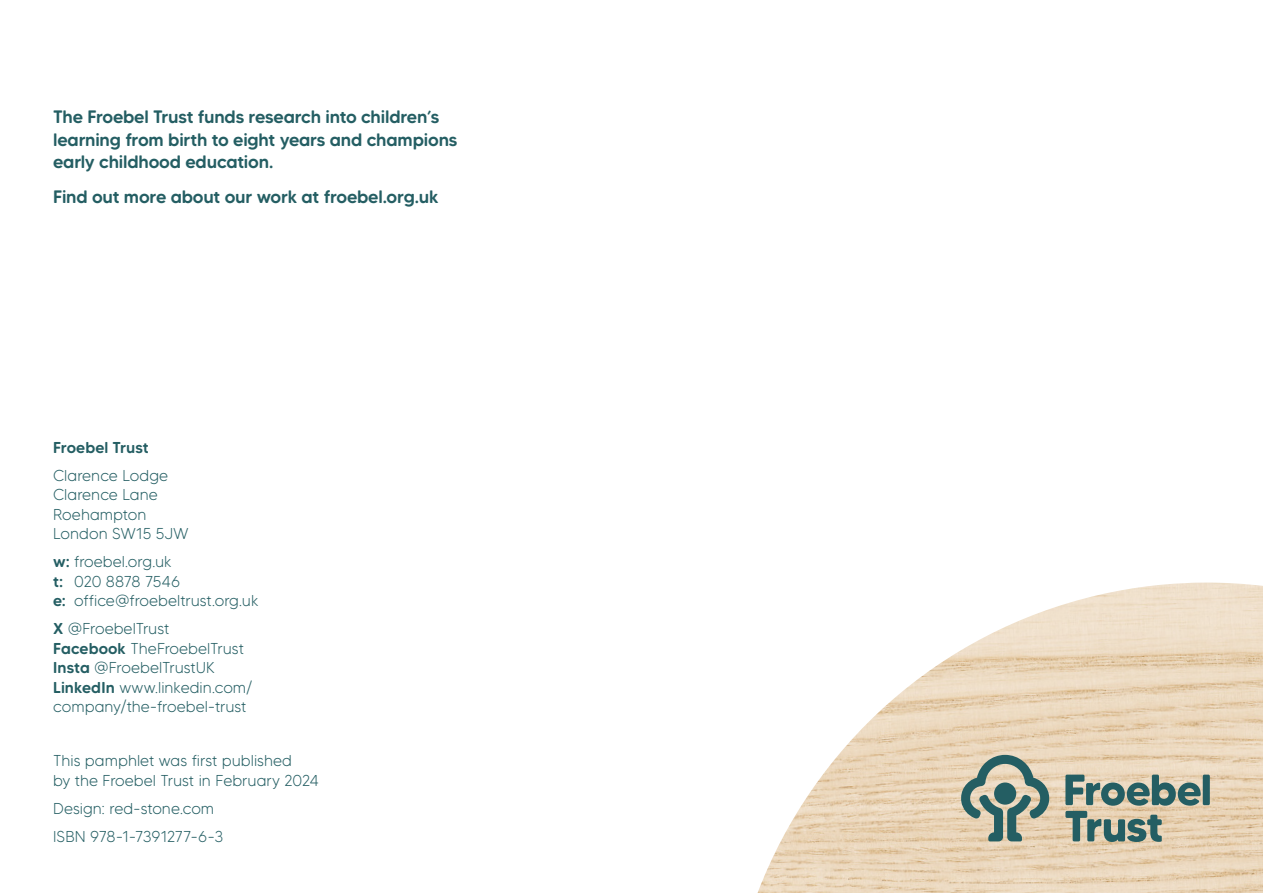
<style>
.page{position:relative;width:1263px;height:893px;background:#fff}
.page>*{position:absolute;margin:0;border:0;box-sizing:border-box;transform-origin:0 0}
.L2_Heading_18_10pt{font:500 18px/22.5px "MADE Tommy Soft";letter-spacing:-.01em;color:#245e63}
.Body_copy_10_5_13pt__2mm_space{font:300 15.75px/19.5px "MADE Tommy Soft";color:#245e63}
.Body_copy_10_5_13pt__2mm_space-2{font:500 15.75px "MADE Tommy Soft";color:#245e63}
.s1{font-weight:500}
</style>
<div class="page">
<img style="left:757px;top:583px;width:506px;height:310px">
<div style="left:1203px;top:775px;width:7px;height:30px;background:#245e63;border-radius:2px"></div>
<svg style="left:1065px;top:775px;width:136px;height:67px;background:#9ca494"></svg>
<svg style="left:961px;top:755px;width:90px;height:86px;background:#a3a998"></svg>
<div style="left:994px;top:782px;width:22px;height:23px;background:#245e63;border-radius:50%"></div>
<p class="L2_Heading_18_10pt" style="left:53px;top:105px;width:406px">The Froebel Trust funds research into children’s learning from birth to eight years and champions early childhood education.</p>
<p class="L2_Heading_18_10pt" style="left:53px;top:186px;width:387px">Find out more about our work at froebel.org.uk</p>
<p class="Body_copy_10_5_13pt__2mm_space-2" style="left:53px;top:437px;width:97px">Froebel Trust</p>
<p class="Body_copy_10_5_13pt__2mm_space" style="left:53px;top:465px;width:137px">Clarence Lodge<br>Clarence Lane<br>Roehampton<br>London SW15 5JW</p>
<p class="Body_copy_10_5_13pt__2mm_space" style="left:53px;top:552px;width:207px"><span class="s1">w:</span> froebel.org.uk<br><span class="s1">t:</span> 020 8878 7546<br><span class="s1">e:</span> office@froebeltrust.org.uk</p>
<p class="Body_copy_10_5_13pt__2mm_space" style="left:53px;top:619px;width:118px"><span class="s1">X</span> @FroebelTrust</p>
<p class="Body_copy_10_5_13pt__2mm_space" style="left:53px;top:638px;width:192px"><span class="s1">Facebook</span> TheFroebelTrust</p>
<p class="Body_copy_10_5_13pt__2mm_space" style="left:53px;top:658px;width:164px"><span class="s1">Insta</span> @FroebelTrustUK</p>
<p class="Body_copy_10_5_13pt__2mm_space" style="left:53px;top:677px;width:201px"><span class="s1">LinkedIn</span> www.linkedin.com/ company/the-froebel-trust</p>
<p class="Body_copy_10_5_13pt__2mm_space" style="left:53px;top:751px;width:267px">This pamphlet was first published<br>by the Froebel Trust in February 2024</p>
<p class="Body_copy_10_5_13pt__2mm_space" style="left:53px;top:799px;width:163px">Design: red-stone.com</p>
<p class="Body_copy_10_5_13pt__2mm_space" style="left:53px;top:827px;width:171px">ISBN 978-1-7391277-6-3</p>
</div>
